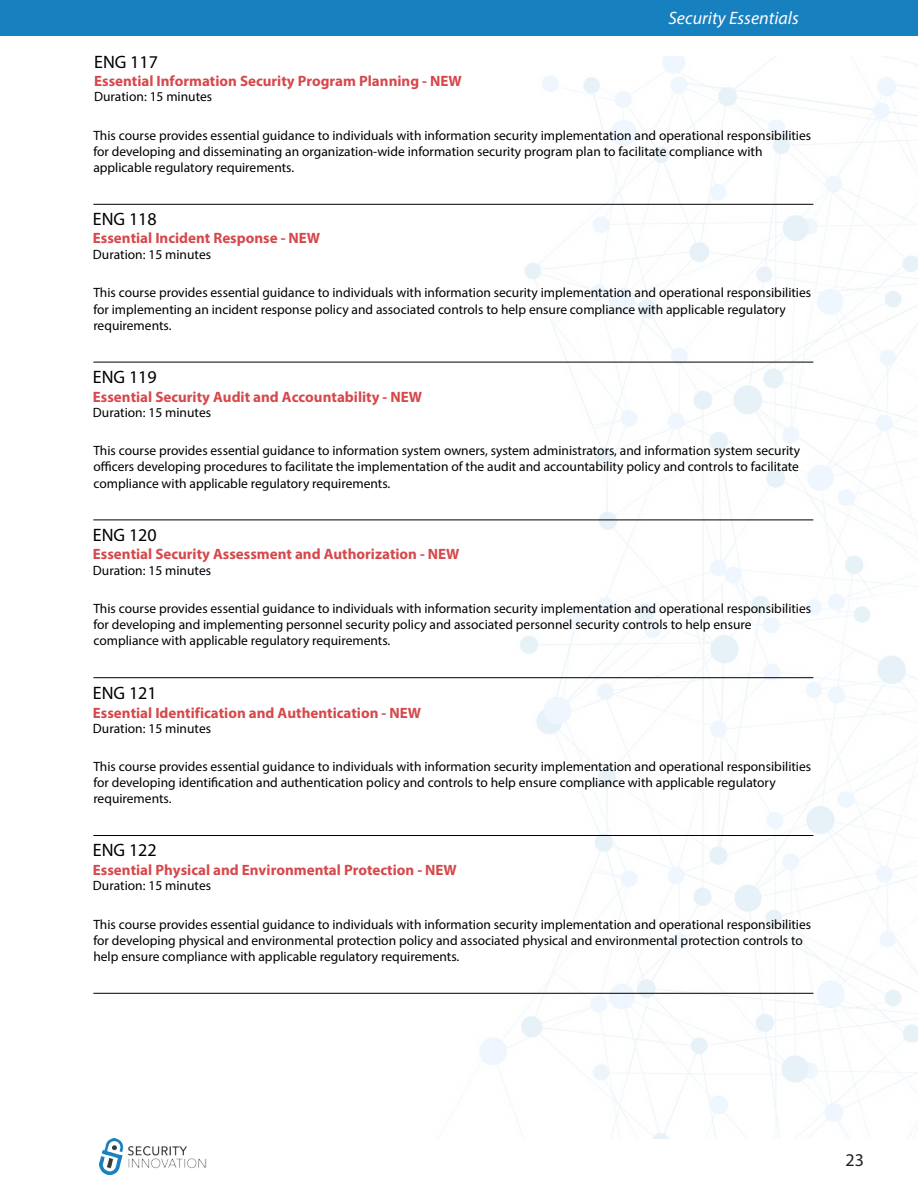
<style>
.page{position:relative;width:918px;height:1188px;background:#fff}
.page>*{position:absolute;margin:0;border:0;box-sizing:border-box;transform-origin:0 0}
.t1{font:18px "Myriad Pro";color:#000}
.t2{font:italic 18px "Myriad Pro";color:#fdfdfd}
.t3{font:18px "Myriad Pro";color:#231f20}
.t4{font:700 15px "Myriad Pro";color:#d6484b}
.t5{font:13.5px/16.2px "Myriad Pro";color:#000}
</style>
<div class="page">
<img style="left:99px;top:1139px;width:108px;height:35px">
<img style="left:410px;top:57px;width:507px;height:1082px">
<div style="left:0;top:0;width:918px;height:36px;background:#1780bf"></div>
<hr style="left:93px;top:204px;width:720px;height:1px;background:#000">
<hr style="left:93px;top:362px;width:720px;height:1px;background:#000">
<hr style="left:93px;top:520px;width:720px;height:1px;background:#000">
<hr style="left:93px;top:677px;width:720px;height:1px;background:#000">
<hr style="left:93px;top:835px;width:720px;height:1px;background:#000">
<hr style="left:93px;top:993px;width:720px;height:1px;background:#000">
<h1 class="t2" style="left:668px;top:6px;width:132px">Security Essentials</h1>
<h1 class="t1" style="left:94px;top:50px;width:65px">ENG 117</h1>
<p class="t4" style="left:94px;top:71px;width:369px">Essential Information Security Program Planning - NEW</p>
<p class="t5" style="left:94px;top:89px;width:120px">Duration: 15 minutes</p>
<p class="t5" style="left:93px;top:127px;width:719px">This course provides essential guidance to individuals with information security implementation and operational responsibilities for developing and disseminating an organization-wide information security program plan to facilitate compliance with applicable regulatory requirements.</p>
<h1 class="t1" style="left:93px;top:208px;width:65px">ENG 118</h1>
<p class="t4" style="left:93px;top:229px;width:229px">Essential Incident Response - NEW</p>
<p class="t5" style="left:93px;top:246px;width:120px">Duration: 15 minutes</p>
<p class="t5" style="left:93px;top:284px;width:719px">This course provides essential guidance to individuals with information security implementation and operational responsibilities for implementing an incident response policy and associated controls to help ensure compliance with applicable regulatory requirements.</p>
<h1 class="t1" style="left:93px;top:366px;width:65px">ENG 119</h1>
<p class="t4" style="left:93px;top:387px;width:331px">Essential Security Audit and Accountability - NEW</p>
<p class="t5" style="left:93px;top:404px;width:120px">Duration: 15 minutes</p>
<p class="t5" style="left:93px;top:442px;width:708px;text-align:justify">This course provides essential guidance to information system owners, system administrators, and information system security officers developing procedures to facilitate the implementation of the audit and accountability policy and controls to facilitate compliance with applicable regulatory requirements.</p>
<h1 class="t1" style="left:93px;top:523px;width:65px">ENG 120</h1>
<p class="t4" style="left:93px;top:544px;width:368px">Essential Security Assessment and Authorization - NEW</p>
<p class="t5" style="left:93px;top:562px;width:120px">Duration: 15 minutes</p>
<p class="t5" style="left:93px;top:600px;width:719px">This course provides essential guidance to individuals with information security implementation and operational responsibilities for developing and implementing personnel security policy and associated personnel security controls to help ensure compliance with applicable regulatory requirements.</p>
<h1 class="t1" style="left:93px;top:682px;width:65px">ENG 121</h1>
<p class="t4" style="left:93px;top:703px;width:330px">Essential Identification and Authentication - NEW</p>
<p class="t5" style="left:93px;top:720px;width:120px">Duration: 15 minutes</p>
<p class="t5" style="left:93px;top:758px;width:719px">This course provides essential guidance to individuals with information security implementation and operational responsibilities for developing identification and authentication policy and controls to help ensure compliance with applicable regulatory requirements.</p>
<h1 class="t1" style="left:93px;top:839px;width:65px">ENG 122</h1>
<p class="t4" style="left:93px;top:860px;width:366px">Essential Physical and Environmental Protection - NEW</p>
<p class="t5" style="left:93px;top:878px;width:120px">Duration: 15 minutes</p>
<p class="t5" style="left:93px;top:916px;width:719px">This course provides essential guidance to individuals with information security implementation and operational responsibilities for developing physical and environmental protection policy and associated physical and environmental protection controls to help ensure compliance with applicable regulatory requirements.</p>
<h1 class="t3" style="left:846px;top:1148px;width:20px">23</h1>
</div>
